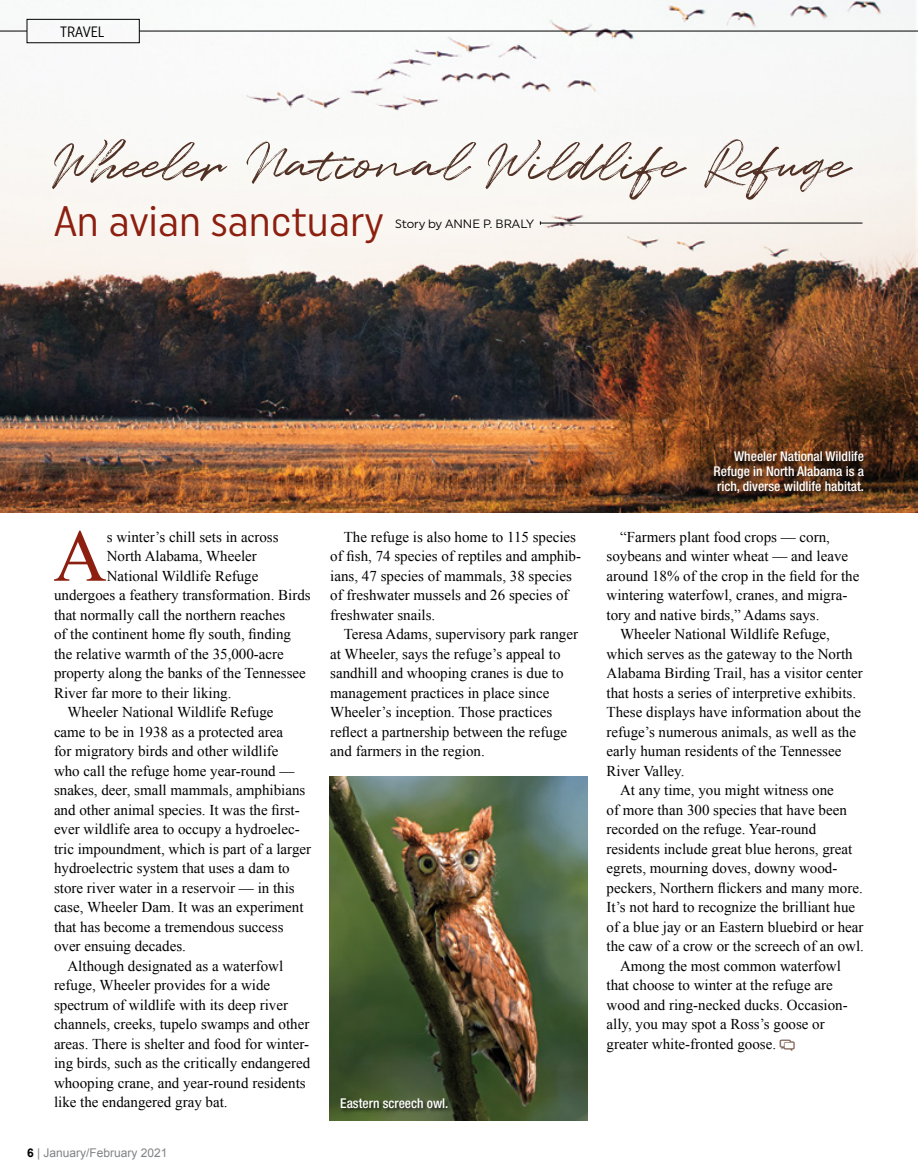
<style>
.page{position:relative;width:918px;height:1175px;background:#fff}
.page>*{position:absolute;margin:0;border:0;box-sizing:border-box;transform-origin:0 0}
.RTM_Drop_Cap{font:73.95px "Times New Roman";color:#8c1f0f}
.t1{font:53.55px "Quentin";color:#543327}
.RTM_Subhead{font:42.6px "Uniform Condensed";color:#8c1f0f}
.RTM_Body_Copy{font:15px/19.5px "Times New Roman";color:#000}
.RTM_Drop_Cap-2{font:15px "Times New Roman";color:#000}
.RTM_Page_Header{font:15px "Uniform Condensed";color:#000}
.RTM_Cutlines{font:500 condensed 13.5px/15px "Helvetica Neue LT Std";color:#fff;text-align:justify}
.t2{font:12px "Arial";color:#808285}
.RTM_Byline{font:12px "Uniform";letter-spacing:-.005em;color:#000}
.s1{font-weight:700;color:#000}
</style>
<div class="page">
<img style="left:0;top:0;width:918px;height:512px">
<div style="left:27px;top:19px;width:113px;height:24px;border:1px solid #000"></div>
<svg style="left:0;top:31px;width:27px;height:1px"></svg>
<hr style="left:139px;top:31px;width:779px;height:1px;background:#000">
<div style="left:713px;top:450px;width:156px;height:49px;background:#000;opacity:.75"></div>
<hr style="left:540px;top:223px;width:322px;height:1px;background:#000">
<img style="left:330px;top:776px;width:258px;height:344px">
<div style="left:340px;top:1096px;width:113px;height:17px;background:#000;opacity:.75"></div>
<p class="RTM_Page_Header" style="left:60px;top:23px;width:46px">TRAVEL</p>
<h2 class="t1" style="left:54px;top:127px;width:797px">Wheeler National Wildlife Refuge</h2>
<p class="RTM_Subhead" style="left:54px;top:195px;width:331px">An avian sanctuary</p>
<p class="RTM_Byline" style="left:395px;top:216px;width:140px">Story by ANNE P. BRALY</p>
<p class="RTM_Drop_Cap" style="left:53px;top:506px;width:55px">A</p>
<p class="RTM_Drop_Cap-2" style="left:107px;top:526px;width:173px">s winter’s chill sets in across</p>
<p class="RTM_Drop_Cap-2" style="left:107px;top:546px;width:152px">North Alabama, Wheeler</p>
<p class="RTM_Drop_Cap-2" style="left:107px;top:565px;width:153px">National Wildlife Refuge</p>
<p class="RTM_Drop_Cap-2" style="left:54px;top:585px;width:258px">undergoes a feathery transformation. Birds</p>
<p class="RTM_Drop_Cap-2" style="left:54px;top:604px;width:233px">that normally call the northern reaches</p>
<p class="RTM_Drop_Cap-2" style="left:54px;top:624px;width:239px">of the continent home fly south, finding</p>
<p class="RTM_Drop_Cap-2" style="left:54px;top:643px;width:231px">the relative warmth of the 35,000-acre</p>
<p class="RTM_Drop_Cap-2" style="left:54px;top:663px;width:253px">property along the banks of the Tennessee</p>
<p class="RTM_Drop_Cap-2" style="left:54px;top:682px;width:179px">River far more to their liking.</p>
<p class="RTM_Body_Copy" style="left:54px;top:702px;width:259px;text-indent:14px">Wheeler National Wildlife Refuge<br>came to be in 1938 as a protected area<br>for migratory birds and other wildlife<br>who call the refuge home year-round — snakes, deer, small mammals, amphibians and other animal species. It was the first&shy;ever wildlife area to occupy a hydroelec&shy;tric impoundment, which is part of a larger hydroelectric system that uses a dam to store river water in a reservoir — in this case, Wheeler Dam. It was an experiment that has become a tremendous success over ensuing decades.</p>
<p class="RTM_Body_Copy" style="left:54px;top:956px;width:258px;text-indent:14px">Although designated as a waterfowl refuge, Wheeler provides for a wide spectrum of wildlife with its deep river channels, creeks, tupelo swamps and other areas. There is shelter and food for winter&shy;ing birds, such as the critically endangered whooping crane, and year-round residents like the endangered gray bat.</p>
<p class="t2" style="left:27px;top:1144px;width:142px"><span class="s1">6</span> | January/February 2021</p>
<p class="RTM_Body_Copy" style="left:330px;top:527px;width:252px;text-indent:14px">The refuge is also home to 115 species of fish, 74 species of reptiles and amphib&shy;ians, 47 species of mammals, 38 species of freshwater mussels and 26 species of freshwater snails.</p>
<p class="RTM_Body_Copy" style="left:330px;top:624px;width:249px;text-indent:14px">Teresa Adams, supervisory park ranger at Wheeler, says the refuge’s appeal to sandhill and whooping cranes is due to management practices in place since Wheeler’s inception. Those practices reflect a partnership between the refuge and farmers in the region.</p>
<p class="RTM_Cutlines" style="left:340px;top:1095px;width:110px">Eastern screech owl.</p>
<p class="RTM_Cutlines" style="left:714px;top:449px;width:152px;text-indent:21px">Wheeler National Wildlife Refuge in North Alabama is a rich, diverse wildlife habitat.</p>
<p class="RTM_Body_Copy" style="left:607px;top:527px;width:254px;text-indent:14px">“Farmers plant food crops — corn, soybeans and winter wheat — and leave around 18% of the crop in the field for the wintering waterfowl, cranes, and migra&shy;tory and native birds,” Adams says.</p>
<p class="RTM_Body_Copy" style="left:607px;top:624px;width:258px;text-indent:14px">Wheeler National Wildlife Refuge, which serves as the gateway to the North Alabama Birding Trail, has a visitor center that hosts a series of interpretive exhibits.<br>These displays have information about the refuge’s numerous animals, as well as the early human residents of the Tennessee River Valley.</p>
<p class="RTM_Body_Copy" style="left:607px;top:780px;width:259px;text-indent:14px">At any time, you might witness one<br>of more than 300 species that have been recorded on the refuge. Year-round residents include great blue herons, great egrets, mourning doves, downy wood&shy;peckers, Northern flickers and many more.<br>It’s not hard to recognize the brilliant hue of a blue jay or an Eastern bluebird or hear the caw of a crow or the screech of an owl.</p>
<p class="RTM_Body_Copy" style="left:607px;top:956px;width:243px;text-indent:14px">Among the most common waterfowl that choose to winter at the refuge are wood and ring-necked ducks. Occasion&shy;ally, you may spot a Ross’s goose or greater white-fronted goose.</p>
</div>
